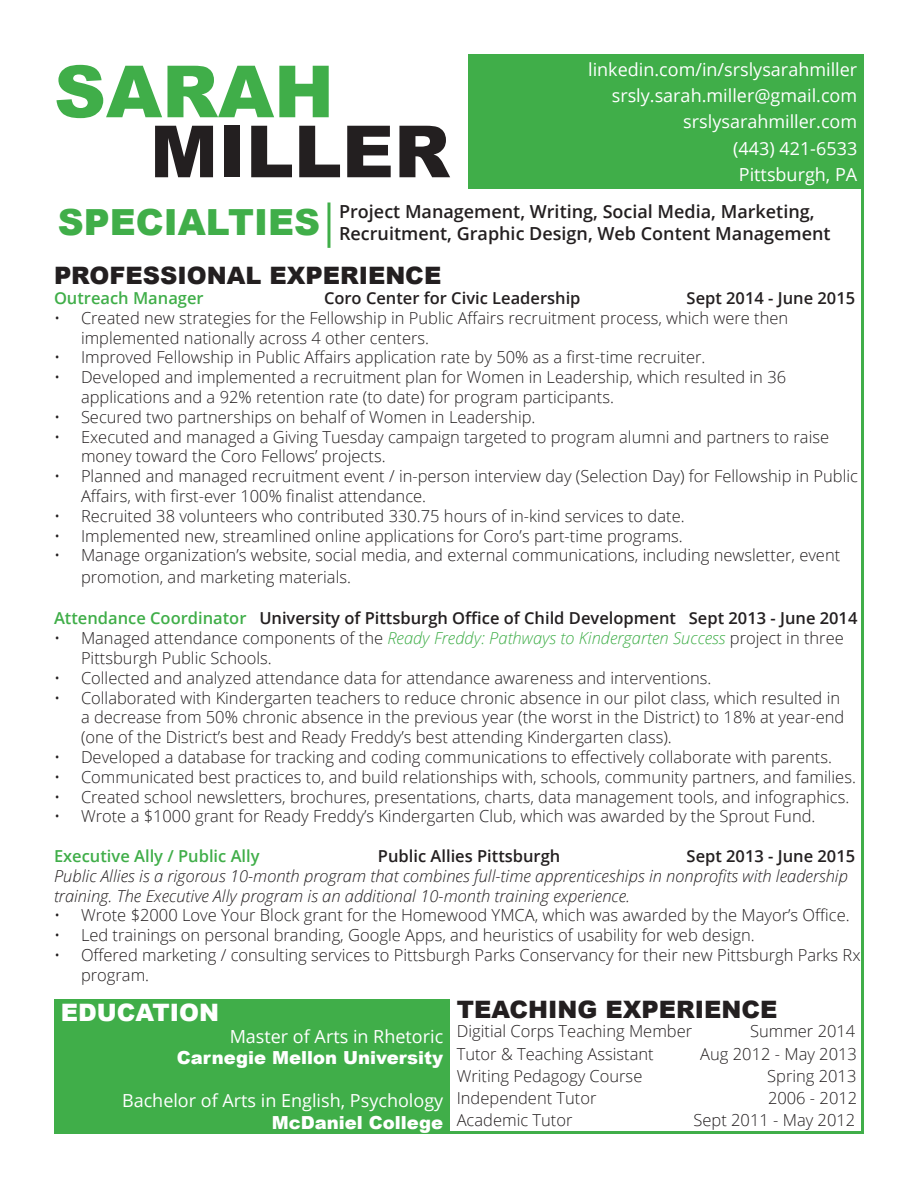
<style>
.page{position:relative;width:918px;height:1188px;background:#fff}
.page>*{position:absolute;margin:0;border:0;box-sizing:border-box;transform-origin:0 0}
.t1{font:900 72px "Arial";color:#231f20}
.t2{font:900 72px "Arial";color:#40ae49}
.t3{font:900 36px "Arial";color:#40ae49}
.t4{font:900 24px "Arial";color:#231f20}
.t5{font:900 24px "Arial";color:#fff}
.t6{font:18px "Open Sans";color:#fff}
.t7{font:600 18px "Open Sans";color:#231f20}
.t8{font:900 18px "Arial";color:#fff}
.t9{font:300 16.5px/19.8px "Open Sans";color:#231f20}
.t10{font:italic 300 16.5px/19.8px "Open Sans";color:#231f20}
.t11{font:600 16.5px "Open Sans";color:#231f20}
.t12{font:600 16.5px "Open Sans";color:#40ae49}
.s1{color:#40ae49}
.s2{font-style:italic;color:#40ae49}
</style>
<div class="page">
<div style="left:468px;top:54px;width:396px;height:135px;background:#40ae49"></div>
<hr style="left:861px;top:186px;width:3px;height:948px;background:#40ae49">
<hr style="left:327px;top:202px;width:3px;height:46px;background:#40ae49">
<hr style="left:54px;top:1131px;width:810px;height:3px;background:#40ae49">
<div style="left:54px;top:999px;width:396px;height:135px;background:#40ae49"></div>
<p class="t6" style="left:588px;top:57px;width:271px">linkedin.com/in/srslysarahmiller</p>
<p class="t6" style="left:612px;top:83px;width:247px">srsly.sarah.miller@gmail.com</p>
<p class="t6" style="left:683px;top:110px;width:175px">srslysarahmiller.com</p>
<p class="t6" style="left:733px;top:136px;width:126px">(443) 421-6533</p>
<p class="t6" style="left:739px;top:162px;width:120px">Pittsburgh, PA</p>
<p class="t7" style="left:339px;top:200px;width:477px">Project Management, Writing, Social Media, Marketing,</p>
<p class="t2" style="left:54px;top:39px;width:282px">SARAH</p>
<p class="t1" style="left:150px;top:99px;width:302px">MILLER</p>
<p class="t3" style="left:58px;top:196px;width:264px">SPECIALTIES</p>
<p class="t7" style="left:339px;top:221px;width:493px">Recruitment, Graphic Design, Web Content Management</p>
<p class="t4" style="left:54px;top:258px;width:389px">PROFESSIONAL EXPERIENCE</p>
<p class="t12" style="left:54px;top:287px;width:151px">Outreach Manager</p>
<p class="t11" style="left:324px;top:287px;width:258px">Coro Center for Civic Leadership</p>
<p class="t11" style="left:687px;top:287px;width:170px">Sept 2014 - June 2015</p>
<p class="t9" style="left:81px;top:308px;width:709px;text-indent:-27px">• Created new strategies for the Fellowship in Public Affairs recruitment process, which were then implemented nationally across 4 other centers.</p>
<p class="t9" style="left:54px;top:347px;width:653px">• Improved Fellowship in Public Affairs application rate by 50% as a first-time recruiter.</p>
<p class="t9" style="left:81px;top:367px;width:707px;text-indent:-27px">• Developed and implemented a recruitment plan for Women in Leadership, which resulted in 36 applications and a 92% retention rate (to date) for program participants.</p>
<p class="t9" style="left:54px;top:407px;width:483px">• Secured two partnerships on behalf of Women in Leadership.</p>
<p class="t9" style="left:81px;top:426px;width:750px;text-indent:-27px">• Executed and managed a Giving Tuesday campaign targeted to program alumni and partners to raise money toward the Coro Fellows’ projects.</p>
<p class="t9" style="left:81px;top:466px;width:779px;text-indent:-27px">• Planned and managed recruitment event / in-person interview day (Selection Day) for Fellowship in Public<br>Affairs, with first-ever 100% finalist attendance.</p>
<p class="t9" style="left:54px;top:506px;width:632px">• Recruited 38 volunteers who contributed 330.75 hours of in-kind services to date.</p>
<p class="t9" style="left:54px;top:525px;width:630px">• Implemented new, streamlined online applications for Coro’s part-time programs.</p>
<p class="t9" style="left:81px;top:544px;width:761px;line-height:21.6px;text-indent:-27px">• Manage organization’s website, social media, and external communications, including newsletter, event promotion, and marketing materials.</p>
<p class="t11" style="left:54px;top:607px;width:805px"><span class="s1">Attendance Coordinator</span> University of Pittsburgh Office of Child Development Sept 2013 - June 2014</p>
<p class="t9" style="left:81px;top:628px;width:764px;text-indent:-27px">• Managed attendance components of the <span class="s2">Ready Freddy: Pathways to Kindergarten Success</span> project in three<br>Pittsburgh Public Schools.</p>
<p class="t9" style="left:54px;top:668px;width:659px">• Collected and analyzed attendance data for attendance awareness and interventions.</p>
<p class="t9" style="left:81px;top:687px;width:765px;text-indent:-27px">• Collaborated with Kindergarten teachers to reduce chronic absence in our pilot class, which resulted in a decrease from 50% chronic absence in the previous year (the worst in the District) to 18% at year-end (one of the District’s best and Ready Freddy’s best attending Kindergarten class).</p>
<p class="t9" style="left:54px;top:747px;width:779px">• Developed a database for tracking and coding communications to effectively collaborate with parents.</p>
<p class="t9" style="left:54px;top:767px;width:803px">• Communicated best practices to, and build relationships with, schools, community partners, and families.</p>
<p class="t9" style="left:54px;top:786px;width:797px">• Created school newsletters, brochures, presentations, charts, data management tools, and infographics.</p>
<p class="t9" style="left:54px;top:806px;width:763px">• Wrote a $1000 grant for Ready Freddy’s Kindergarten Club, which was awarded by the Sprout Fund.</p>
<p class="t12" style="left:54px;top:845px;width:207px">Executive Ally / Public Ally</p>
<p class="t11" style="left:378px;top:845px;width:184px">Public Allies Pittsburgh</p>
<p class="t11" style="left:687px;top:845px;width:170px">Sept 2013 - June 2015</p>
<p class="t10" style="left:54px;top:865px;width:796px">Public Allies is a rigorous 10-month program that combines full-time apprenticeships in nonprofits with leadership training. The Executive Ally program is an additional 10-month training experience.</p>
<p class="t9" style="left:54px;top:905px;width:797px">• Wrote $2000 Love Your Block grant for the Homewood YMCA, which was awarded by the Mayor’s Office.</p>
<p class="t9" style="left:54px;top:925px;width:702px">• Led trainings on personal branding, Google Apps, and heuristics of usability for web design.</p>
<p class="t9" style="left:81px;top:945px;width:781px;text-indent:-27px">• Offered marketing / consulting services to Pittsburgh Parks Conservancy for their new Pittsburgh Parks Rx program.</p>
<p class="t4" style="left:457px;top:992px;width:322px">TEACHING EXPERIENCE</p>
<p class="t9" style="left:457px;top:1021px;width:237px">Digitial Corps Teaching Member</p>
<p class="t9" style="left:750px;top:1021px;width:107px">Summer 2014</p>
<p class="t9" style="left:457px;top:1043px;width:198px">Tutor &amp; Teaching Assistant</p>
<p class="t9" style="left:700px;top:1043px;width:158px">Aug 2012 - May 2013</p>
<p class="t9" style="left:457px;top:1066px;width:187px">Writing Pedagogy Course</p>
<p class="t9" style="left:767px;top:1066px;width:91px">Spring 2013</p>
<p class="t9" style="left:457px;top:1088px;width:141px">Independent Tutor</p>
<p class="t9" style="left:768px;top:1088px;width:91px">2006 - 2012</p>
<p class="t9" style="left:457px;top:1110px;width:117px">Academic Tutor</p>
<p class="t9" style="left:694px;top:1110px;width:163px">Sept 2011 - May 2012</p>
<p class="t5" style="left:61px;top:995px;width:160px">EDUCATION</p>
<p class="t6" style="left:230px;top:1024px;width:215px">Master of Arts in Rhetoric</p>
<p class="t8" style="left:177px;top:1045px;width:268px">Carnegie Mellon University</p>
<p class="t6" style="left:122px;top:1089px;width:323px">Bachelor of Arts in English, Psychology</p>
<p class="t8" style="left:272px;top:1110px;width:173px">McDaniel College</p>
</div>
